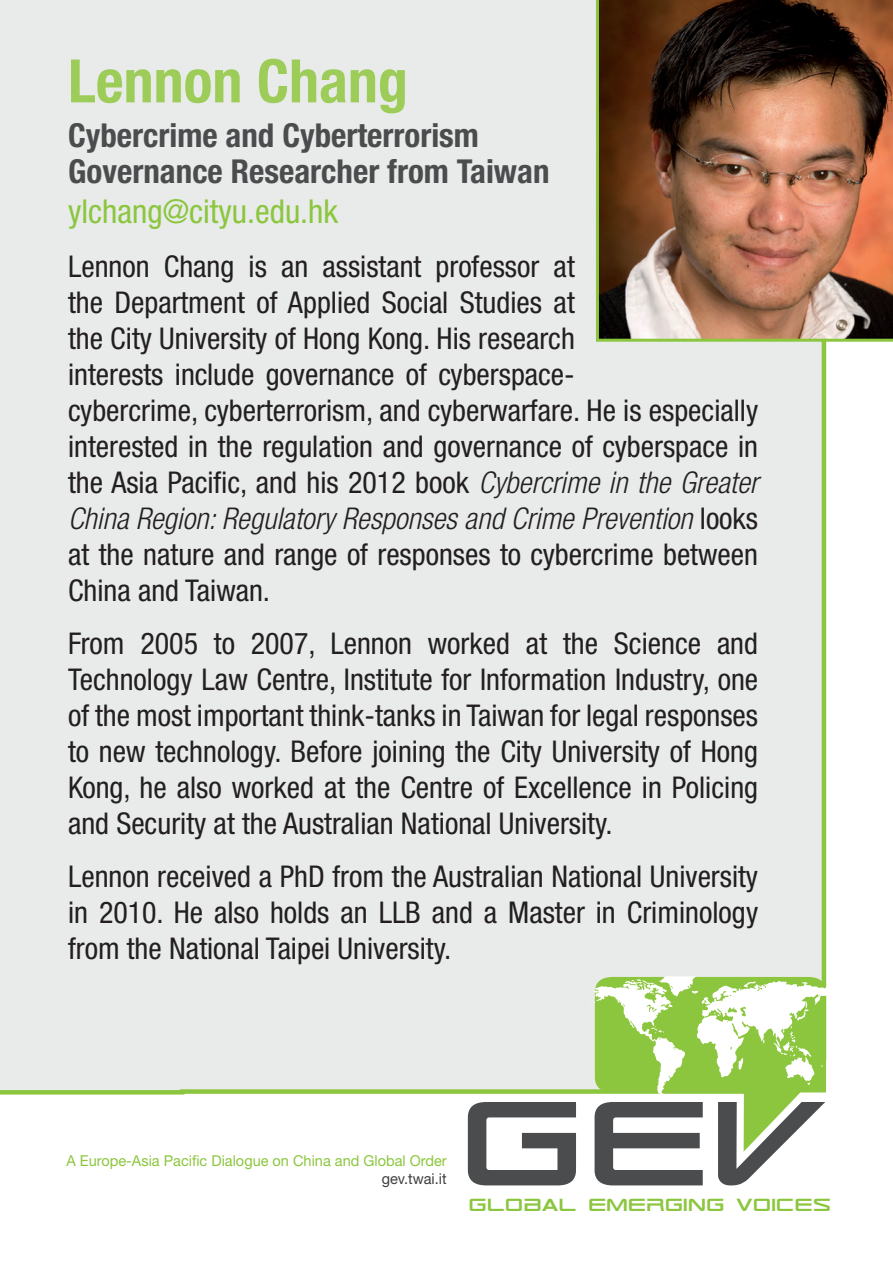
<style>
.page{position:relative;width:893px;height:1263px;background:#fff}
.page>*{position:absolute;margin:0;border:0;box-sizing:border-box;transform-origin:0 0}
.t1{font:700 condensed 60px "Helvetica Neue LT Std";color:#9dcd58}
.t2{font:700 condensed 33px/36px "Helvetica Neue LT Std";color:#4b4c4d}
.t3{font:condensed 33px "Helvetica Neue LT Std";color:#8bc63e}
.t4{font:condensed 30px/36px "Helvetica Neue LT Std";color:#231f20;text-align:justify}
.t5{font:23.1px "TR 909";color:#8bc63e}
.t6{font:15px "Helvetica Neue LT Std";color:#8bc63e}
.t7{font:15px "Helvetica Neue LT Std";color:#3e3e3f}
.s1{font-weight:300;font-style:italic}
</style>
<div class="page">
<div style="left:0;top:0;width:827px;height:1095px;background:#e8ebea"></div>
<svg style="left:468px;top:976px;width:359px;height:209px"></svg>
<img style="left:596px;top:0;width:297px;height:342px">
<p class="t1" style="left:68px;top:45px;width:341px">Lennon Chang</p>
<p class="t2" style="left:68px;top:117px;width:483px">Cybercrime and Cyberterrorism<br>Governance Researcher from Taiwan</p>
<p class="t3" style="left:68px;top:192px;width:272px">ylchang@cityu.edu.hk</p>
<p class="t4" style="left:68px;top:248px;width:692px;text-align:left">Lennon Chang is an assistant professor at<br>the Department of Applied Social Studies at<br>the City University of Hong Kong. His research<br>interests include governance of cyberspace-<br>cybercrime, cyberterrorism, and cyberwarfare. He is especially interested in the regulation and governance of cyberspace in the Asia Pacific, and his 2012 book <span class="s1">Cybercrime in the Greater China Region: Regulatory Responses and Crime Prevention</span> looks at the nature and range of responses to cybercrime between China and Taiwan.</p>
<p class="t4" style="left:68px;top:625px;width:692px">From 2005 to 2007, Lennon worked at the Science and Technology Law Centre, Institute for Information Industry, one of the most important think-tanks in Taiwan for legal responses to new technology. Before joining the City University of Hong Kong, he also worked at the Centre of Excellence in Policing and Security at the Australian National University.</p>
<p class="t4" style="left:68px;top:858px;width:692px">Lennon received a PhD from the Australian National University in 2010. He also holds an LLB and a Master in Criminology from the National Taipei University.</p>
<p class="t6" style="left:66px;top:1151px;width:382px">A Europe-Asia Pacific Dialogue on China and Global Order</p>
<p class="t7" style="left:382px;top:1169px;width:66px">gev.twai.it</p>
<p class="t5" style="left:468px;top:1190px;width:364px">GLOBAL EMERGING VOICES</p>
</div>
